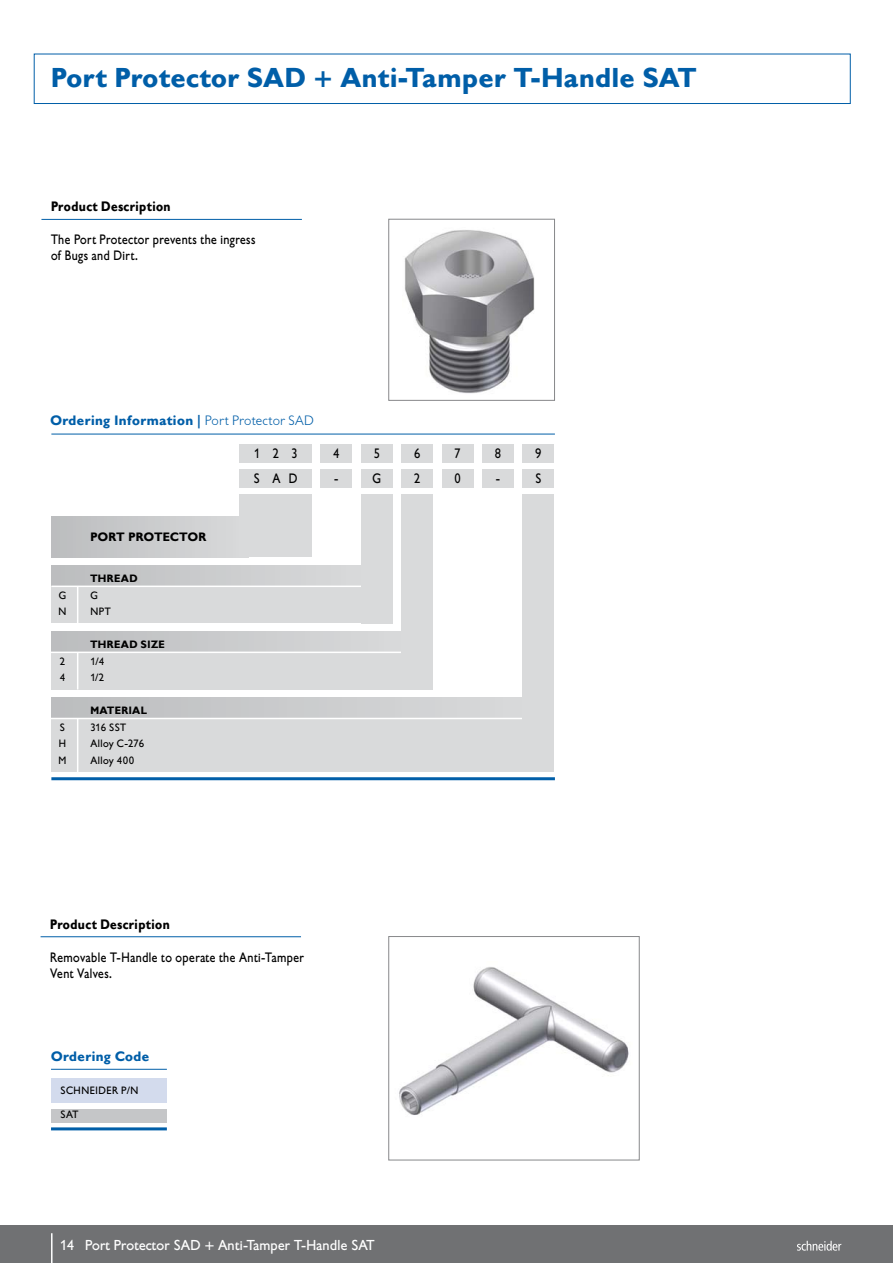
<style>
.page{position:relative;width:893px;height:1263px;background:#fff}
.page>*{position:absolute;margin:0;border:0;box-sizing:border-box;transform-origin:0 0}
.t1{font:700 27px "Gill Sans BQ";color:#005ea8}
.t2{font:14.25px "Gill Sans BQ";color:#fff}
.t3{font:13.5px/16.5px "Gill Sans BQ";letter-spacing:.02em;color:#000;scale:.9 1}
.t4{font:700 13.5px "Gill Sans BQ";letter-spacing:.015em;color:#005ea8}
.t5{font:700 13.5px "Gill Sans BQ";letter-spacing:.015em;color:#000;scale:.9 1}
.t6{font:700 12px "Gill Sans BQ";letter-spacing:.02em;color:#000}
.t7{font:10.5px/16.5px "Gill Sans BQ";letter-spacing:.025em;color:#000}
.t8{font:700 10.5px "Gill Sans BQ";letter-spacing:.025em;color:#000}
.s1{font-weight:300}
</style>
<div class="page">
<img style="left:399px;top:967px;width:230px;height:148px">
<div style="left:51px;top:1109px;width:116px;height:13px;background:#c5c6c8"></div>
<div style="left:51px;top:1078px;width:116px;height:25px;background:#d3dbed"></div>
<hr style="left:51px;top:1069px;width:116px;height:1px;background:#005ea8">
<hr style="left:51px;top:1127px;width:116px;height:3px;background:#005ea8">
<hr style="left:41px;top:936px;width:260px;height:1px;background:#005ea8">
<div style="left:34px;top:54px;width:816px;height:50px;border:1px solid #005ea8"></div>
<div style="left:51px;top:698px;width:491px;height:74px;background:#d9dadb"></div>
<hr style="left:41px;top:219px;width:261px;height:1px;background:#005ea8">
<img style="left:404px;top:230px;width:131px;height:164px">
<div style="left:389px;top:219px;width:166px;height:182px;border:1px solid #87888a"></div>
<div style="left:51px;top:632px;width:376px;height:57px;background:#d9dadb"></div>
<div style="left:51px;top:566px;width:341px;height:57px;background:#d9dadb"></div>
<div style="left:51px;top:516px;width:197px;height:41px;background:linear-gradient(to right,#bbbdbe,#d9dadb)"></div>
<div style="left:51px;top:566px;width:315px;height:20px;background:linear-gradient(to right,#bbbdbf,#d9dadb)"></div>
<div style="left:51px;top:632px;width:357px;height:19px;background:linear-gradient(to right,#bbbdbe,#d9dadb)"></div>
<div style="left:51px;top:698px;width:484px;height:20px;background:linear-gradient(to right,#bbbdbf,#d9dadb)"></div>
<div style="left:240px;top:470px;width:72px;height:18px;background:#d9dadb"></div>
<div style="left:320px;top:470px;width:32px;height:18px;background:#d9dadb"></div>
<div style="left:361px;top:470px;width:32px;height:18px;background:#d9dadb"></div>
<div style="left:401px;top:470px;width:32px;height:18px;background:#d9dadb"></div>
<div style="left:442px;top:470px;width:32px;height:18px;background:#d9dadb"></div>
<div style="left:482px;top:470px;width:32px;height:18px;background:#d9dadb"></div>
<div style="left:522px;top:470px;width:32px;height:18px;background:#d9dadb"></div>
<hr style="left:51px;top:586px;width:319px;height:1px;background:#fff">
<hr style="left:49px;top:652px;width:359px;height:1px;background:#fff">
<hr style="left:49px;top:718px;width:486px;height:1px;background:#fff">
<hr style="left:77px;top:587px;width:1px;height:37px;background:#fff">
<hr style="left:77px;top:652px;width:1px;height:37px;background:#fff">
<hr style="left:77px;top:719px;width:1px;height:53px;background:#fff">
<div style="left:240px;top:444px;width:72px;height:19px;background:#d9dadb"></div>
<div style="left:320px;top:444px;width:32px;height:19px;background:#d9dadb"></div>
<div style="left:361px;top:444px;width:32px;height:19px;background:#d9dadb"></div>
<div style="left:401px;top:444px;width:32px;height:19px;background:#d9dadb"></div>
<div style="left:442px;top:444px;width:32px;height:19px;background:#d9dadb"></div>
<div style="left:482px;top:444px;width:32px;height:19px;background:#d9dadb"></div>
<div style="left:522px;top:444px;width:32px;height:19px;background:#d9dadb"></div>
<hr style="left:51px;top:434px;width:504px;height:1px;background:#005ea8">
<div style="left:522px;top:494px;width:32px;height:278px;background:#d9dadb"></div>
<hr style="left:51px;top:777px;width:504px;height:3px;background:#005ea8">
<div style="left:240px;top:494px;width:72px;height:63px;background:#d9dadb"></div>
<div style="left:361px;top:494px;width:32px;height:129px;background:#d9dadb"></div>
<div style="left:401px;top:494px;width:32px;height:195px;background:#d9dadb"></div>
<div style="left:0;top:1226px;width:893px;height:37px;background:#707173"></div>
<hr style="left:51px;top:1233px;width:2px;height:30px;background:#fff">
<svg style="left:797px;top:1241px;width:44px;height:10px"></svg>
<h1 class="t1" style="left:51px;top:62px;width:647px">Port Protector SAD + Anti-Tamper T-Handle SAT</h1>
<p class="t5" style="left:51px;top:198px;width:135px">Product Description</p>
<p class="t3" style="left:51px;top:231px;width:229px">The Port Protector prevents the ingress of Bugs and Dirt.</p>
<p class="t4" style="left:50px;top:413px;width:265px">Ordering Information | <span class="s1">Port Protector SAD</span></p>
<p class="t3" style="left:254px;top:446px;width:50px">1 2 3</p>
<p class="t3" style="left:333px;top:446px;width:9px">4</p>
<p class="t3" style="left:374px;top:446px;width:9px">5</p>
<p class="t3" style="left:414px;top:446px;width:9px">6</p>
<p class="t3" style="left:454px;top:446px;width:9px">7</p>
<p class="t3" style="left:495px;top:446px;width:9px">8</p>
<p class="t3" style="left:535px;top:446px;width:9px">9</p>
<p class="t7" style="left:59px;top:587px;width:10px">G<br>N</p>
<p class="t7" style="left:60px;top:653px;width:7px">2<br>4</p>
<p class="t7" style="left:58px;top:719px;width:10px">S<br>H<br>M</p>
<p class="t6" style="left:90px;top:530px;width:118px">PORT PROTECTOR</p>
<p class="t8" style="left:90px;top:572px;width:49px">THREAD</p>
<p class="t7" style="left:90px;top:587px;width:22px">G<br>NPT</p>
<p class="t8" style="left:90px;top:638px;width:76px">THREAD SIZE</p>
<p class="t7" style="left:90px;top:653px;width:15px">1/4<br>1/2</p>
<p class="t8" style="left:90px;top:704px;width:58px">MATERIAL</p>
<p class="t7" style="left:90px;top:719px;width:55px">316 SST<br>Alloy C-276<br>Alloy 400</p>
<p class="t3" style="left:254px;top:470px;width:50px">S A D</p>
<p class="t3" style="left:334px;top:470px;width:6px">-</p>
<p class="t3" style="left:372px;top:470px;width:11px">G</p>
<p class="t3" style="left:414px;top:470px;width:9px">2</p>
<p class="t3" style="left:454px;top:470px;width:9px">0</p>
<p class="t3" style="left:496px;top:470px;width:6px">-</p>
<p class="t3" style="left:535px;top:470px;width:8px">S</p>
<p class="t5" style="left:50px;top:916px;width:135px">Product Description</p>
<p class="t3" style="left:50px;top:949px;width:284px">Removable T-Handle to operate the Anti-Tamper<br>Vent Valves.</p>
<p class="t4" style="left:51px;top:1048px;width:100px">Ordering Code</p>
<p class="t7" style="left:61px;top:1082px;width:79px">SCHNEIDER P/N</p>
<p class="t7" style="left:61px;top:1107px;width:20px">SAT</p>
<p class="t2" style="left:60px;top:1237px;width:316px">14 Port Protector SAD + Anti-Tamper T-Handle SAT</p>
</div>
